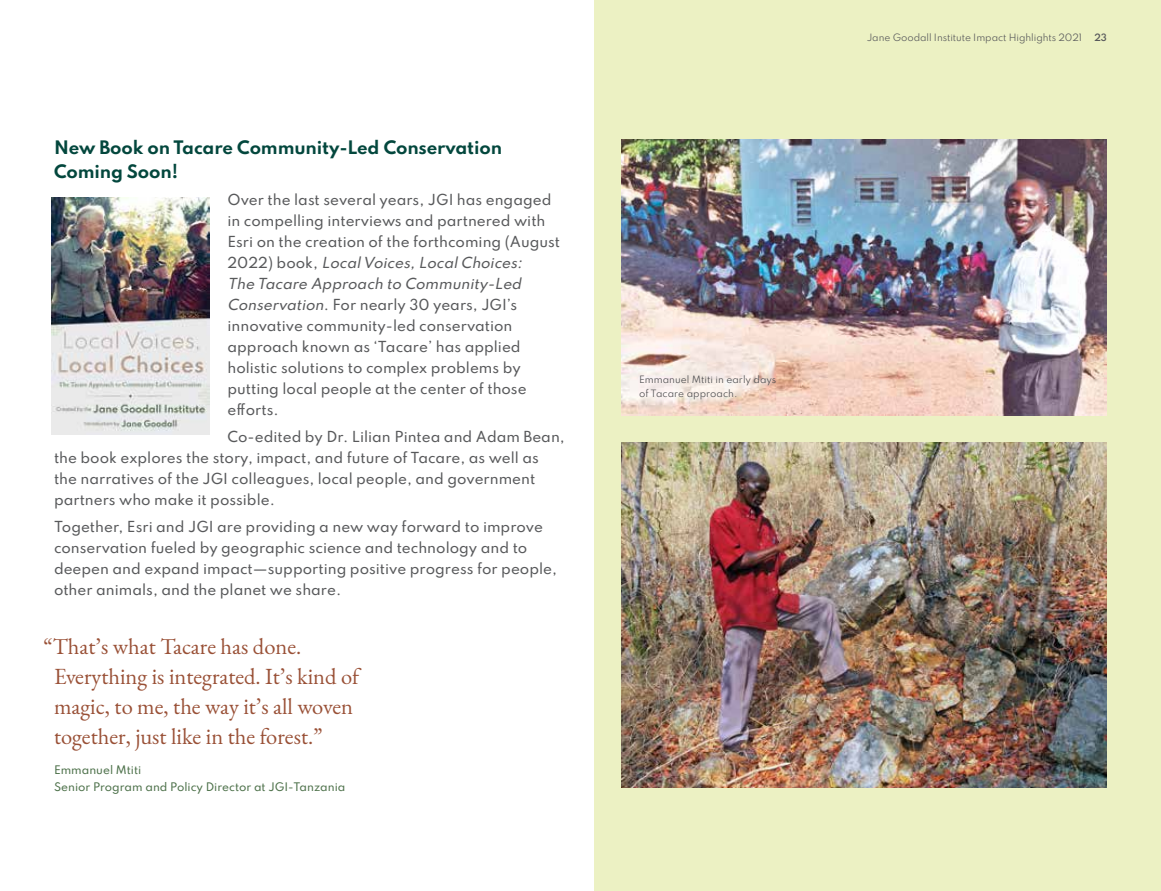
<style>
.page{position:relative;width:1161px;height:891px;background:#fff}
.page>*{position:absolute;margin:0;border:0;box-sizing:border-box;transform-origin:0 0}
.t1{font:22.5px/30px "EB Garamond";color:#995036}
.t2{font:700 16.5px/24px "Spartan";letter-spacing:-.01em;color:#03473d}
.t3{font:500 13.5px/21px "Spartan";color:#58595b}
.t4{font:500 10.5px/16.5px "Spartan";color:#4d714a}
.t5{font:9px/14.2px "Spartan";letter-spacing:.005em;color:#4d4d4f}
.t6{font:9px "Spartan";letter-spacing:-.005em;color:#58595b}
.t7{font:600 9px "Spartan";color:#58595b}
.s1{font-style:italic}
</style>
<div class="page">
<div style="left:594px;top:0;width:567px;height:891px;background:#ecf1c3"></div>
<img style="left:621px;top:139px;width:486px;height:277px">
<img style="left:51px;top:197px;width:159px;height:237px">
<img style="left:621px;top:443px;width:486px;height:345px">
<p class="t2" style="left:54px;top:135px;width:450px">New Book on Tacare Community-Led Conservation<br>Coming Soon!</p>
<p class="t3" style="left:227px;top:188px;width:334px">Over the last several years, JGI has engaged in compelling interviews and partnered with Esri on the creation of the forthcoming (August 2 0 2 2 ) b o o k , <span class="s1">LocalVoices,LocalChoices:<br>The Tacare Approach to Community-Led Conservation</span>. For nearly 30 years, JGI’s innovative community-led conservation approach known as ‘Tacare’ has applied holistic solutions to complex problems by putting local people at the center of those efforts.</p>
<p class="t3" style="left:54px;top:425px;width:512px;text-indent:174px">Co-edited by Dr. Lilian Pintea and Adam Bean, the book explores the story, impact, and future of Tacare, as well as the narratives of the JGI colleagues, local people, and government partners who make it possible.</p>
<p class="t3" style="left:54px;top:515px;width:505px">Together, Esri and JGI are providing a new way forward to improve conservation fueled by geographic science and technology and to deepen and expand impact—supporting positive progress for people, other animals, and the planet we share.</p>
<h1 class="t1" style="left:54px;top:632px;width:307px;text-indent:-11px">“That’s what Tacare has done.<br>Everything is integrated. It’s kind of magic, to me, the way it’s all woven together, just like in the forest.”</h1>
<p class="t4" style="left:54px;top:762px;width:293px">Emmanuel Mtiti<br>Senior Program and Policy Director at JGI-Tanzania</p>
<p class="t5" style="left:639px;top:372px;width:139px">Emmanuel Mtiti in early days of Tacare approach.</p>
<p class="t6" style="left:867px;top:30px;width:217px">Jane Goodall Institute Impact Highlights 2021</p>
<p class="t7" style="left:1094px;top:30px;width:14px">23</p>
</div>
